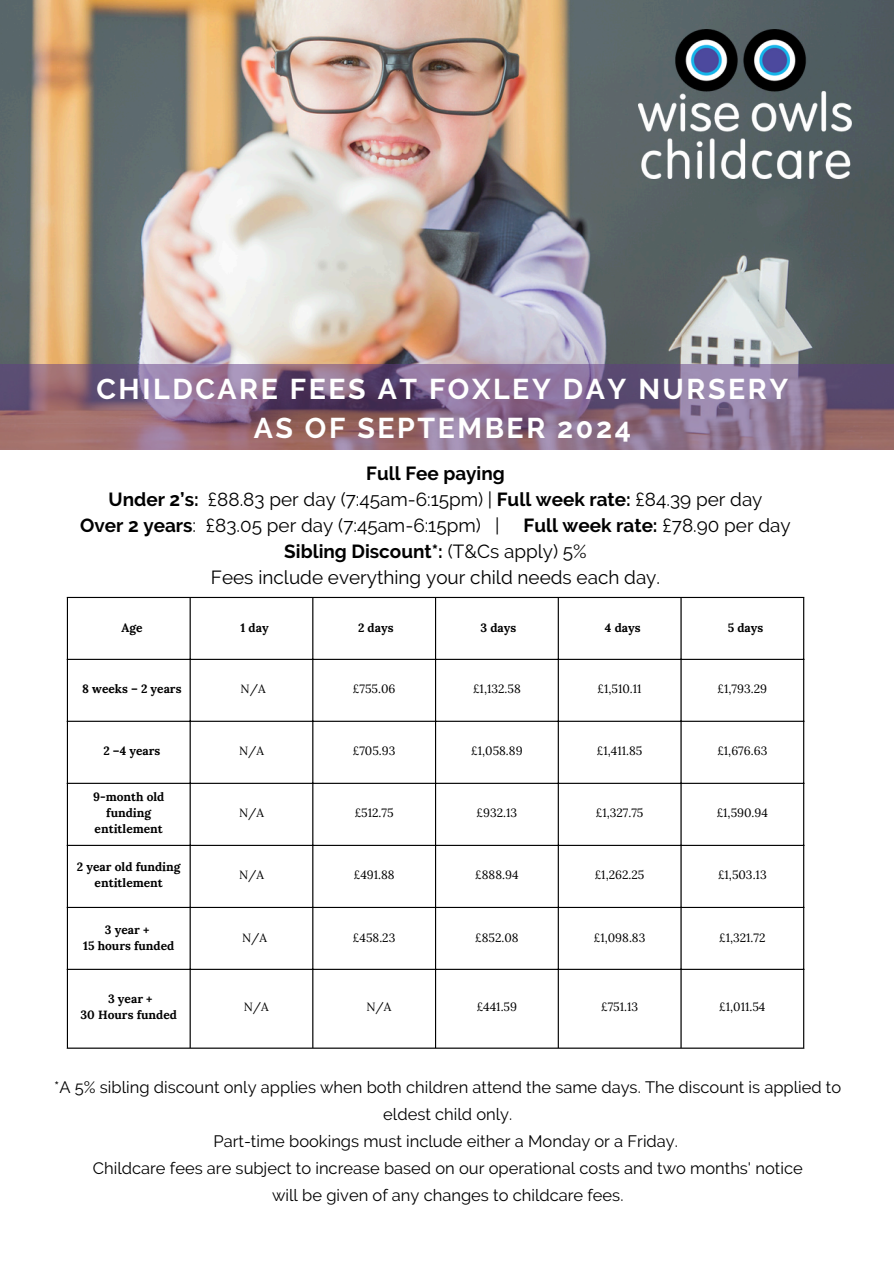
<style>
.page{position:relative;width:894px;height:1264px;background:#fff}
.page>*{position:absolute;margin:0;border:0;box-sizing:border-box;transform-origin:0 0}
.t1{font:700 28.5px/39.3px "Raleway";letter-spacing:.09em;color:#fff;text-align:center}
.t2{font:18.9px "Raleway";color:#000}
.t3{font:700 18.9px "Raleway";color:#000}
.t4{font:16.5px/27px "Raleway";color:#000;text-align:center}
.t5{font:12px "Lora";color:#000}
.t6{font:700 12px/16px "Lora";color:#000;text-align:center}
.s1{font-weight:700}
.s2{font-weight:400}
</style>
<div class="page">
<img style="left:0;top:0;width:893px;height:450px">
<svg style="left:0;top:364px;width:893px;height:85px;background:#876982"></svg>
<img style="left:638px;top:30px;width:212px;height:148px">
<hr style="left:67px;top:598px;width:1px;height:449px;background:#000">
<hr style="left:189px;top:598px;width:2px;height:449px;background:#000">
<hr style="left:312px;top:598px;width:1px;height:449px;background:#000">
<hr style="left:435px;top:598px;width:1px;height:449px;background:#000">
<hr style="left:557px;top:598px;width:1px;height:449px;background:#000">
<hr style="left:680px;top:598px;width:1px;height:449px;background:#000">
<hr style="left:802px;top:598px;width:2px;height:449px;background:#000">
<hr style="left:67px;top:597px;width:737px;height:1px;background:#000">
<hr style="left:67px;top:658px;width:737px;height:2px;background:#000">
<hr style="left:67px;top:720px;width:737px;height:1px;background:#000">
<hr style="left:67px;top:782px;width:737px;height:2px;background:#000">
<hr style="left:67px;top:844px;width:737px;height:2px;background:#000">
<hr style="left:67px;top:906px;width:737px;height:2px;background:#000">
<hr style="left:67px;top:968px;width:737px;height:1px;background:#000">
<hr style="left:67px;top:1047px;width:737px;height:1px;background:#000">
<p class="t1" style="left:96px;top:369px;width:693px">CHILDCARE FEES AT FOXLEY DAY NURSERY<br>AS OF SEPTEMBER 2024</p>
<p class="t3" style="left:366px;top:462px;width:140px">Full Fee paying</p>
<p class="t2" style="left:108px;top:488px;width:655px"><span class="s1">Under 2’s:</span> £88.83 per day (7:45am-6:15pm) | <span class="s1">Full week rate:</span> £84.39 per day</p>
<p class="t2" style="left:80px;top:514px;width:421px"><span class="s1">Over 2 years</span>: £83.05 per day (7:45am-6:15pm) |</p>
<p class="t3" style="left:523px;top:514px;width:269px">Full week rate: <span class="s2">£78.90 per day</span></p>
<p class="t3" style="left:284px;top:540px;width:304px">Sibling Discount*: <span class="s2">(T&amp;Cs apply) 5%</span></p>
<p class="t2" style="left:211px;top:566px;width:450px">Fees include everything your child needs each day.</p>
<h1 class="t6" style="left:121px;top:619px;width:23px">Age</h1>
<p class="t6" style="left:240px;top:619px;width:30px">1 day</p>
<p class="t6" style="left:358px;top:619px;width:37px">2 days</p>
<p class="t6" style="left:480px;top:619px;width:37px">3 days</p>
<p class="t6" style="left:604px;top:619px;width:37px">4 days</p>
<p class="t6" style="left:727px;top:619px;width:37px">5 days</p>
<p class="t6" style="left:82px;top:681px;width:101px">8 weeks – 2 years</p>
<p class="t5" style="left:240px;top:681px;width:26px">N/A</p>
<p class="t5" style="left:353px;top:681px;width:44px">£755.06</p>
<p class="t5" style="left:473px;top:681px;width:49px">£1,132.58</p>
<p class="t5" style="left:597px;top:681px;width:46px">£1,510.11</p>
<p class="t5" style="left:717px;top:681px;width:51px">£1,793.29</p>
<p class="t6" style="left:103px;top:743px;width:58px">2 –4 years</p>
<p class="t5" style="left:239px;top:743px;width:26px">N/A</p>
<p class="t5" style="left:353px;top:743px;width:44px">£705.93</p>
<p class="t5" style="left:471px;top:743px;width:53px">£1,058.89</p>
<p class="t5" style="left:596px;top:743px;width:47px">£1,411.85</p>
<p class="t5" style="left:717px;top:743px;width:51px">£1,676.63</p>
<p class="t6" style="left:93px;top:789px;width:73px">9-month old funding</p>
<p class="t6" style="left:95px;top:821px;width:70px">entitlement</p>
<p class="t5" style="left:239px;top:805px;width:26px">N/A</p>
<p class="t5" style="left:354px;top:805px;width:40px">£512.75</p>
<p class="t5" style="left:476px;top:805px;width:42px">£932.13</p>
<p class="t5" style="left:595px;top:805px;width:49px">£1,327.75</p>
<p class="t5" style="left:716px;top:805px;width:53px">£1,590.94</p>
<p class="t6" style="left:77px;top:859px;width:105px">2 year old funding</p>
<p class="t6" style="left:95px;top:875px;width:70px">entitlement</p>
<p class="t6" style="left:105px;top:921px;width:46px">3 year +</p>
<p class="t6" style="left:83px;top:937px;width:93px">15 hours funded</p>
<p class="t6" style="left:108px;top:991px;width:46px">3 year +</p>
<p class="t6" style="left:80px;top:1007px;width:98px">30 Hours funded</p>
<p class="t5" style="left:239px;top:867px;width:26px">N/A</p>
<p class="t5" style="left:353px;top:867px;width:42px">£491.88</p>
<p class="t5" style="left:475px;top:867px;width:45px">£888.94</p>
<p class="t5" style="left:594px;top:867px;width:51px">£1,262.25</p>
<p class="t5" style="left:717px;top:867px;width:50px">£1,503.13</p>
<p class="t5" style="left:242px;top:929px;width:26px">N/A</p>
<p class="t5" style="left:353px;top:929px;width:44px">£458.23</p>
<p class="t5" style="left:475px;top:929px;width:45px">£852.08</p>
<p class="t5" style="left:593px;top:929px;width:53px">£1,098.83</p>
<p class="t5" style="left:719px;top:929px;width:48px">£1,321.72</p>
<p class="t5" style="left:244px;top:999px;width:26px">N/A</p>
<p class="t5" style="left:366px;top:999px;width:26px">N/A</p>
<p class="t5" style="left:476px;top:999px;width:42px">£441.59</p>
<p class="t5" style="left:601px;top:999px;width:39px">£751.13</p>
<p class="t5" style="left:719px;top:999px;width:48px">£1,011.54</p>
<p class="t4" style="left:54px;top:1074px;width:788px">*A 5% sibling discount only applies when both children attend the same days. The discount is applied to eldest child only.</p>
<p class="t4" style="left:213px;top:1128px;width:466px">Part-time bookings must include either a Monday or a Friday.</p>
<p class="t4" style="left:93px;top:1155px;width:711px">Childcare fees are subject to increase based on our operational costs and two months' notice</p>
<p class="t4" style="left:272px;top:1182px;width:353px">will be given of any changes to childcare fees.</p>
</div>
